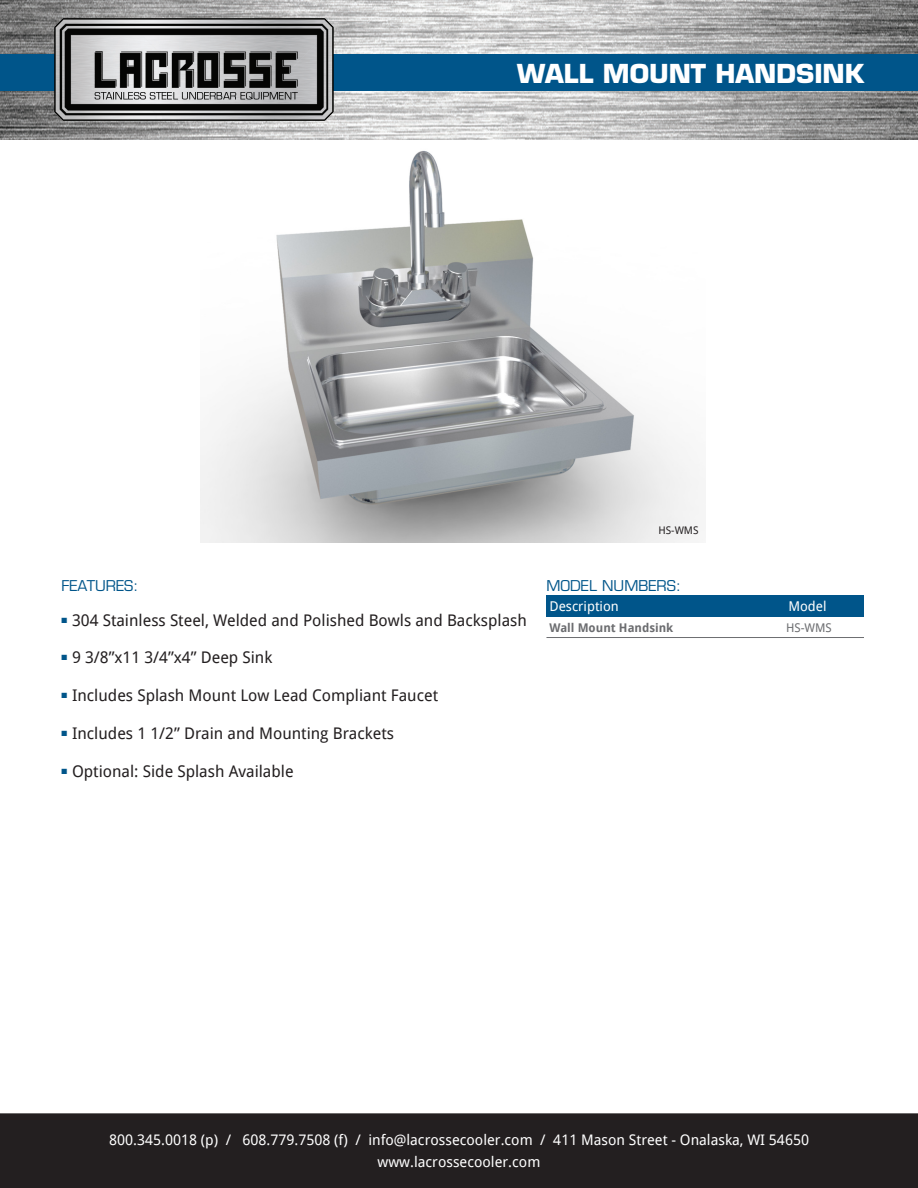
<style>
.page{position:relative;width:918px;height:1188px;background:#fff}
.page>*{position:absolute;margin:0;border:0;box-sizing:border-box;transform-origin:0 0}
.t1{font:700 25.5px "Eurostile";color:#fff}
.t2{font:16.05px "Droid Sans";color:#231f20}
.t3{font:14.55px "Droid Sans";color:#fff}
.t4{font:14.55px "Eurostile";color:#00558a}
.t5{font:13.5px "Droid Sans";color:#fff}
.t6{font:700 12px "Droid Sans";color:#6c6d70}
.t7{font:12px "Droid Sans";color:#6c6d70}
.t8{font:10.5px "Droid Sans";color:#231f20}
</style>
<div class="page">
<img style="left:201px;top:151px;width:498px;height:391px">
<div style="left:0;top:1114px;width:918px;height:74px;background:#231f20"></div>
<div style="left:0;top:1113px;width:918px;height:75px;border:1px solid #231f20"></div>
<img style="left:0;top:0;width:918px;height:139px">
<div style="left:0;top:54px;width:918px;height:37px;background:#00558a"></div>
<img style="left:54px;top:18px;width:280px;height:102px">
<div style="left:546px;top:595px;width:318px;height:22px;background:#00558a"></div>
<hr style="left:546px;top:637px;width:318px;height:1px;background:#6c6d70">
<p class="t1" style="left:517px;top:58px;width:348px">WALL MOUNT HANDSINK</p>
<p class="t4" style="left:62px;top:577px;width:78px">FEATURES:</p>
<p class="t2" style="left:62px;top:610px;width:467px"><sup>■</sup> 304 Stainless Steel, Welded and Polished Bowls and Backsplash</p>
<p class="t2" style="left:62px;top:646px;width:212px"><sup>■</sup> 9 3/8”x11 3/4”x4” Deep Sink</p>
<p class="t2" style="left:62px;top:684px;width:378px"><sup>■</sup> Includes Splash Mount Low Lead Compliant Faucet</p>
<p class="t2" style="left:62px;top:722px;width:334px"><sup>■</sup> Includes 1 1/2” Drain and Mounting Brackets</p>
<p class="t2" style="left:62px;top:761px;width:234px"><sup>■</sup> Optional: Side Splash Available</p>
<p class="t8" style="left:658px;top:523px;width:42px">HS-WMS</p>
<p class="t4" style="left:546px;top:577px;width:136px">MODEL NUMBERS:</p>
<p class="t5" style="left:549px;top:597px;width:71px">Description</p>
<p class="t5" style="left:788px;top:597px;width:40px">Model</p>
<p class="t6" style="left:549px;top:619px;width:125px">Wall Mount Handsink</p>
<p class="t7" style="left:786px;top:619px;width:47px">HS-WMS</p>
<p class="t3" style="left:109px;top:1130px;width:701px">800.345.0018 (p) / 608.779.7508 (f) / info@lacrossecooler.com / 411 Mason Street - Onalaska, WI 54650</p>
<p class="t3" style="left:378px;top:1151px;width:164px">www.lacrossecooler.com</p>
</div>
